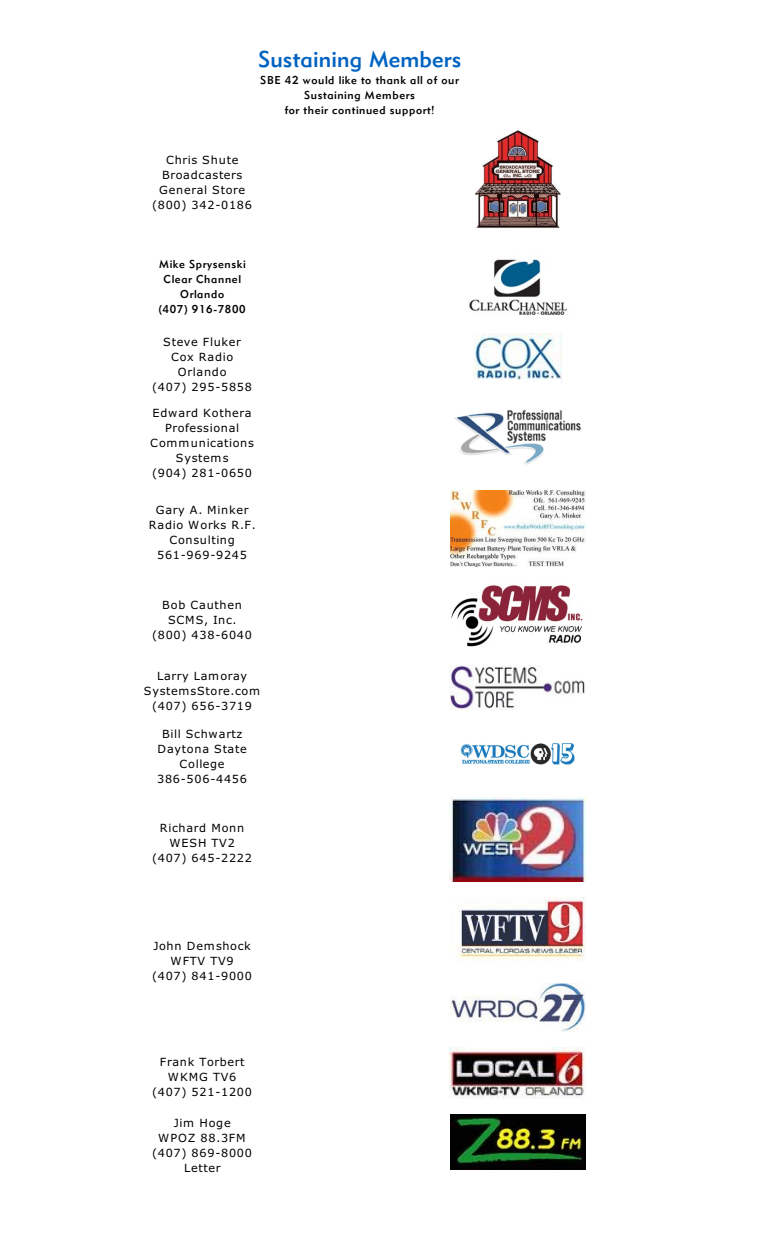
<style>
.page{position:relative;width:765px;height:1260px;background:#fff}
.page>*{position:absolute;margin:0;border:0;box-sizing:border-box;transform-origin:0 0}
.t1{font:22.5px "Geometric 415 BT Medium A";letter-spacing:.005em;color:#0063c2}
.t2{font:11.25px/15px "Verdana";letter-spacing:.065em;color:#000;text-align:center}
.t3{font:11.25px/15px "Geometric 415 BT Medium A";letter-spacing:.06em;color:#000;text-align:center}
</style>
<div class="page">
<img style="left:475px;top:130px;width:85px;height:99px">
<img style="left:469px;top:259px;width:98px;height:56px">
<img style="left:474px;top:333px;width:88px;height:47px">
<img style="left:454px;top:409px;width:127px;height:56px">
<img style="left:450px;top:490px;width:135px;height:77px">
<img style="left:451px;top:585px;width:132px;height:62px">
<img style="left:450px;top:665px;width:135px;height:44px">
<img style="left:460px;top:744px;width:115px;height:21px">
<img style="left:450px;top:797px;width:135px;height:84px">
<img style="left:457px;top:898px;width:128px;height:62px">
<img style="left:450px;top:983px;width:135px;height:48px">
<img style="left:450px;top:1048px;width:135px;height:50px">
<img style="left:450px;top:1115px;width:135px;height:55px">
<h1 class="t1" style="left:258px;top:50px;width:205px">Sustaining Members</h1>
<p class="t3" style="left:260px;top:73px;width:200px">SBE 42 would like to thank all of our<br>Sustaining Members<br>for their continued support!</p>
<p class="t2" style="left:152px;top:153px;width:102px">Chris Shute<br>Broadcasters<br>General Store (800) 342-0186</p>
<p class="t3" style="left:158px;top:258px;width:89px">Mike Sprysenski<br>Clear Channel<br>Orlando<br>(407) 916-7800</p>
<p class="t2" style="left:152px;top:335px;width:102px">Steve Fluker<br>Cox Radio<br>Orlando<br>(407) 295-5858</p>
<p class="t2" style="left:150px;top:406px;width:105px">Edward Kothera<br>Professional<br>Communications<br>Systems<br>(904) 281-0650</p>
<p class="t2" style="left:149px;top:503px;width:109px">Gary A. Minker<br>Radio Works R.F.<br>Consulting<br>561-969-9245</p>
<p class="t2" style="left:152px;top:598px;width:102px">Bob Cauthen<br>SCMS, Inc. (800) 438-6040</p>
<p class="t2" style="left:144px;top:669px;width:118px">Larry Lamoray<br>SystemsStore.com (407) 656-3719</p>
<p class="t2" style="left:157px;top:728px;width:92px">Bill Schwartz<br>Daytona State<br>College<br>386-506-4456</p>
<p class="t2" style="left:152px;top:821px;width:102px">Richard Monn<br>WESH TV2 (407) 645-2222</p>
<p class="t2" style="left:152px;top:939px;width:102px">John Demshock<br>WFTV TV9 (407) 841-9000</p>
<p class="t2" style="left:152px;top:1055px;width:102px">Frank Torbert<br>WKMG TV6 (407) 521-1200</p>
<p class="t2" style="left:152px;top:1117px;width:102px">Jim Hoge<br>WPOZ 88.3FM (407) 869-8000<br>Letter</p>
</div>
